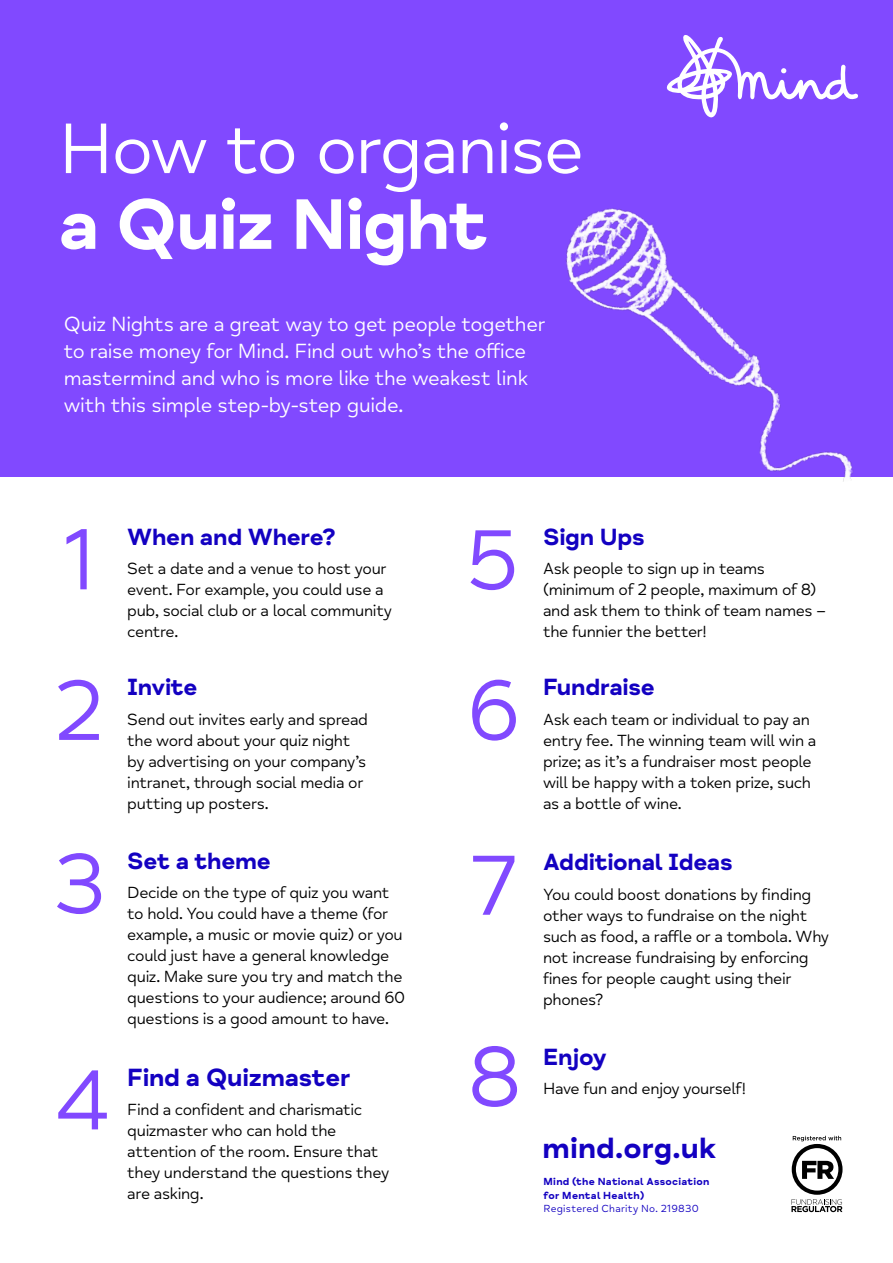
<style>
.page{position:relative;width:893px;height:1263px;background:#fff}
.page>*{position:absolute;margin:0;border:0;box-sizing:border-box;transform-origin:0 0}
.t1{font:87px "Mind Meridian";color:#8149ff}
.t2{font:73.05px "Mind Meridian";letter-spacing:-.03em;color:#fff}
.t3{font:73.05px "Mind Meridian Display";letter-spacing:-.02em;color:#fff}
.t4{font:700 30px "Mind Meridian";letter-spacing:.005em;color:#1300c1}
.t5{font:700 25.5px "Mind Meridian";letter-spacing:-.01em;color:#1300c1}
.t6{font:700 24px "Mind Meridian";letter-spacing:-.01em;color:#1300c1}
.t7{font:21px/27px "Mind Meridian";letter-spacing:-.015em;color:#fff}
.t8{font:16.5px/21px "Mind Meridian";letter-spacing:-.02em;color:#000}
.t9{font:700 10.5px/13.5px "Mind Meridian";letter-spacing:.025em;color:#1300c1}
.t10{font:10.5px "Mind Meridian";letter-spacing:.025em;color:#1300c1}
</style>
<div class="page">
<div style="left:0;top:0;width:893px;height:477px;background:#8149ff"></div>
<svg style="left:667px;top:35px;width:191px;height:82px"></svg>
<img style="left:565px;top:208px;width:288px;height:274px">
<svg style="left:791px;top:1136px;width:51px;height:76px"></svg>
<h2 class="t2" style="left:59px;top:108px;width:527px">How to organise</h2>
<h2 class="t3" style="left:59px;top:181px;width:431px">a Quiz Night</h2>
<p class="t7" style="left:64px;top:311px;width:483px">Quiz Nights are a great way to get people together to raise money for Mind. Find out who’s the office mastermind and who is more like the weakest link with this simple step-by-step guide.</p>
<h1 class="t1" style="left:63px;top:512px;width:34px">1</h1>
<h3 class="t6" style="left:543px;top:522px;width:103px">Sign Ups</h3>
<h3 class="t6" style="left:127px;top:522px;width:210px">When and Where?</h3>
<p class="t8" style="left:127px;top:558px;width:266px">Set a date and a venue to host your event. For example, you could use a pub, social club or a local community centre.</p>
<h1 class="t1" style="left:467px;top:512px;width:53px">5</h1>
<p class="t8" style="left:543px;top:558px;width:284px">Ask people to sign up in teams (minimum of 2 people, maximum of 8) and ask them to think of team names – the funnier the better!</p>
<h1 class="t1" style="left:54px;top:662px;width:53px">2</h1>
<h3 class="t6" style="left:543px;top:673px;width:113px">Fundraise</h3>
<h3 class="t6" style="left:127px;top:673px;width:72px">Invite</h3>
<p class="t8" style="left:127px;top:709px;width:242px">Send out invites early and spread the word about your quiz night by advertising on your company’s intranet, through social media or putting up posters.</p>
<h1 class="t1" style="left:467px;top:662px;width:55px">6</h1>
<p class="t8" style="left:543px;top:709px;width:275px">Ask each team or individual to pay an entry fee. The winning team will win a prize; as it’s a fundraiser most people will be happy with a token prize, such as a bottle of wine.</p>
<h3 class="t6" style="left:127px;top:846px;width:145px">Set a theme</h3>
<p class="t8" style="left:127px;top:882px;width:280px">Decide on the type of quiz you want to hold. You could have a theme (for example, a music or movie quiz) or you could just have a general knowledge quiz. Make sure you try and match the questions to your audience; around 60 questions is a good amount to have.</p>
<h1 class="t1" style="left:54px;top:835px;width:54px">3</h1>
<h3 class="t6" style="left:543px;top:848px;width:191px">Additional Ideas</h3>
<h1 class="t1" style="left:471px;top:837px;width:47px">7</h1>
<p class="t8" style="left:543px;top:884px;width:288px">You could boost donations by finding other ways to fundraise on the night such as food, a raffle or a tombola. Why not increase fundraising by enforcing fines for people caught using their phones?</p>
<h1 class="t1" style="left:54px;top:1052px;width:57px">4</h1>
<h3 class="t5" style="left:127px;top:1062px;width:224px">Find a Quizmaster</h3>
<p class="t8" style="left:127px;top:1099px;width:263px">Find a confident and charismatic quizmaster who can hold the attention of the room. Ensure that they understand the questions they are asking.</p>
<h1 class="t1" style="left:467px;top:1028px;width:57px">8</h1>
<h3 class="t6" style="left:543px;top:1042px;width:65px">Enjoy</h3>
<p class="t8" style="left:543px;top:1078px;width:204px">Have fun and enjoy yourself!</p>
<h3 class="t4" style="left:542px;top:1130px;width:175px">mind.org.uk</h3>
<p class="t9" style="left:544px;top:1175px;width:167px">Mind (the National Association for Mental Health)</p>
<p class="t10" style="left:544px;top:1203px;width:157px">Registered Charity No. 219830</p>
</div>
